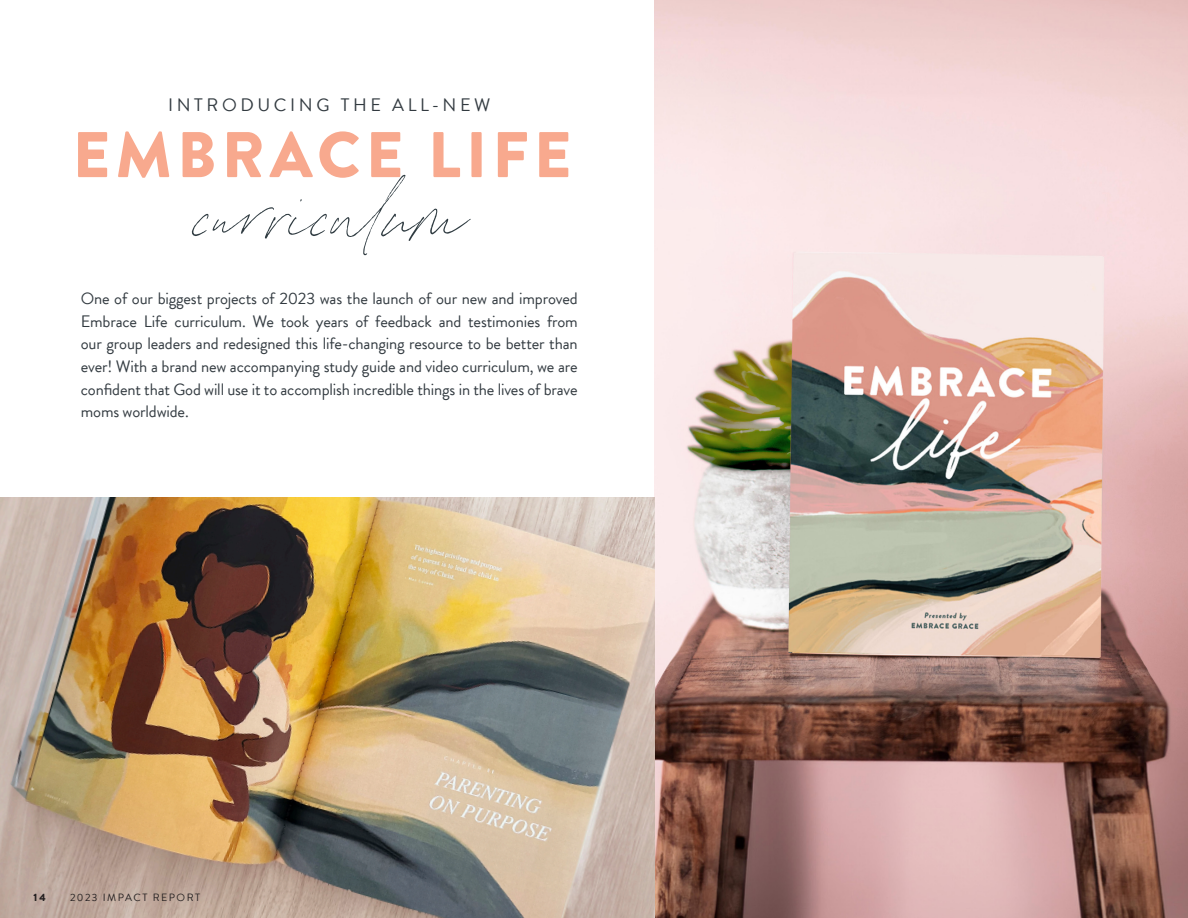
<style>
.page{position:relative;width:1188px;height:918px;background:#fff}
.page>*{position:absolute;margin:0;border:0;box-sizing:border-box;transform-origin:0 0}
.t1{font:133.95px "Sebastian Bobby Slanted";color:#2f3b41}
.t2{font:900 64.35px "Brandon Grotesque";letter-spacing:.08em;color:#f8a98e}
.Paragraph_Style_3{font:18px "Brandon Grotesque";letter-spacing:.2em;color:#323a40}
.t3{font:16.5px/22.6px "Brandon Grotesque";letter-spacing:-.01em;color:#323a40;text-align:justify}
.t4{font:10.5px "Brandon Grotesque";letter-spacing:.14em;color:#231f20}
.t5{font:900 10.5px "Brandon Grotesque";color:#231f20}
</style>
<div class="page">
<img style="left:654px;top:0;width:534px;height:918px">
<img style="left:0;top:498px;width:654px;height:420px">
<p class="Paragraph_Style_3" style="left:168px;top:92px;width:324px">INTRODUCING THE ALL-NEW</p>
<p class="t2" style="left:73px;top:109px;width:500px">EMBRACE LIFE</p>
<p class="t1" style="left:194px;top:135px;width:271px">curriculum</p>
<h4 class="t3" style="left:81px;top:287px;width:498px">One of our biggest projects of 2023 was the launch of our new and improved Embrace Life curriculum. We took years of feedback and testimonies from our group leaders and redesigned this life-changing resource to be better than ever! With a brand new accompanying study guide and video curriculum, we are confident that God will use it to accomplish incredible things in the lives of brave moms worldwide.</h4>
<p class="t5" style="left:34px;top:890px;width:14px">14</p>
<p class="t4" style="left:70px;top:890px;width:132px">2023 IMPACT REPORT</p>
</div>
